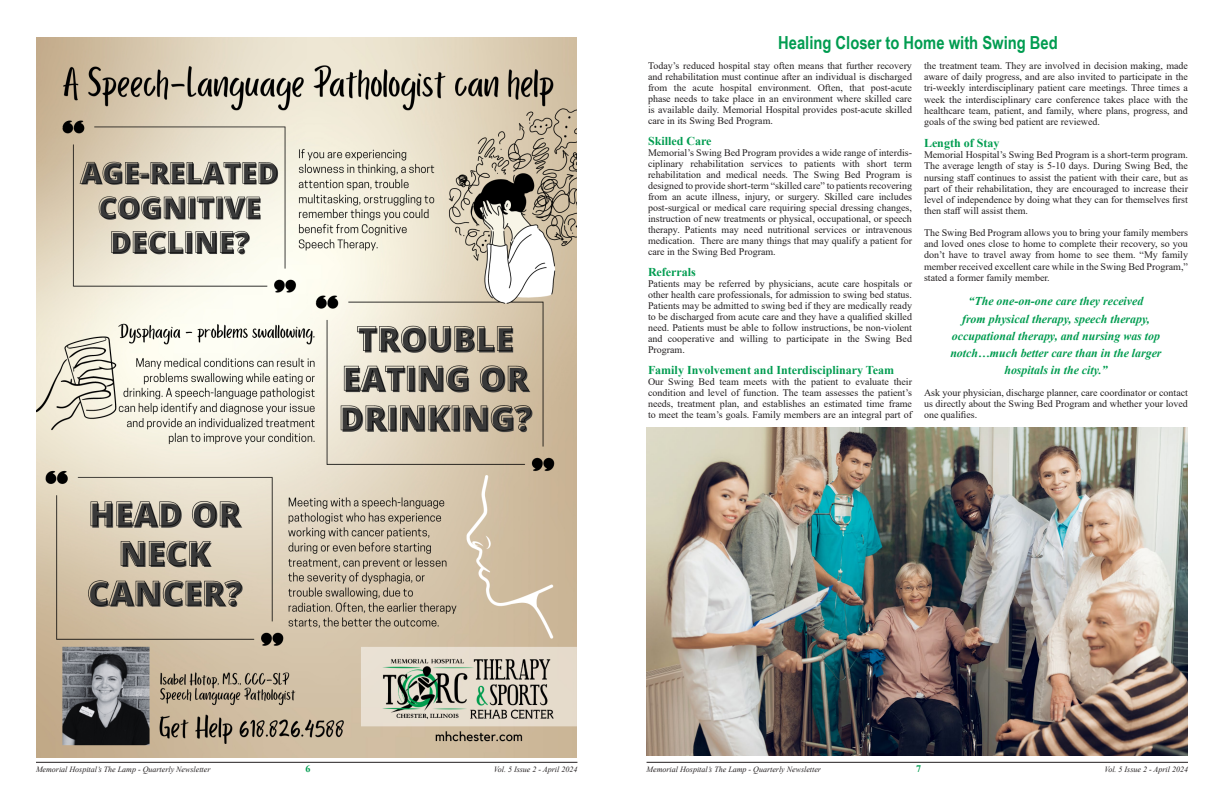
<style>
.page{position:relative;width:1224px;height:792px;background:#fff}
.page>*{position:absolute;margin:0;border:0;box-sizing:border-box;transform-origin:0 0}
.Story_Header{font:700 18px "Arial Narrow";color:#009c50}
.t1{font:italic 700 12px/17.3px "Times New Roman";color:#009c50;text-align:center}
.t2{font:700 12px "Times New Roman";color:#009c50}
.Newsletter_Paragraph_Style{font:10px/11.1px "Times New Roman";color:#231f20;text-align:justify}
.t3{font:700 10px "Times New Roman";color:#009c50}
.t4{font:italic 8px "Times New Roman";color:#231f20}
</style>
<div class="page">
<hr style="left:36px;top:762px;width:541px;height:1px;background:#231f20">
<hr style="left:647px;top:762px;width:541px;height:1px;background:#231f20">
<img style="left:37px;top:38px;width:540px;height:720px">
<img style="left:647px;top:428px;width:541px;height:328px">
<p class="Story_Header" style="left:778px;top:29px;width:281px">Healing Closer to Home with Swing Bed</p>
<p class="Newsletter_Paragraph_Style" style="left:648px;top:60px;width:266px">Today’s reduced hospital stay often means that further recovery and rehabilitation must continue after an individual is discharged from the acute hospital environment. Often, that post-acute phase needs to take place in an environment where skilled care is available daily. Memorial Hospital provides post-acute skilled care in its Swing Bed Program.</p>
<p class="t2" style="left:648px;top:132px;width:65px">Skilled Care</p>
<p class="Newsletter_Paragraph_Style" style="left:648px;top:147px;width:266px">Memorial’s Swing Bed Program provides a wide range of interdis&shy;ciplinary rehabilitation services to patients with short term rehabilitation and medical needs. The Swing Bed Program is designed to provide short-term “skilled care” to patients recovering from an acute illness, injury, or surgery. Skilled care includes post-surgical or medical care requiring special dressing changes, instruction of new treatments or physical, occupational, or speech therapy. Patients may need nutritional services or intravenous medication. There are many things that may qualify a patient for care in the Swing Bed Program.</p>
<p class="t2" style="left:648px;top:263px;width:49px">Referrals</p>
<p class="Newsletter_Paragraph_Style" style="left:648px;top:278px;width:266px">Patients may be referred by physicians, acute care hospitals or other health care professionals, for admission to swing bed status.<br>Patients may be admitted to swing bed if they are medically ready to be discharged from acute care and they have a qualified skilled need. Patients must be able to follow instructions, be non-violent and cooperative and willing to participate in the Swing Bed Program.</p>
<p class="t2" style="left:648px;top:362px;width:248px">Family Involvement and Interdisciplinary Team</p>
<p class="Newsletter_Paragraph_Style" style="left:648px;top:376px;width:266px">Our Swing Bed team meets with the patient to evaluate their condition and level of function. The team assesses the patient’s needs, treatment plan, and establishes an estimated time frame to meet the team’s goals. Family members are an integral part of</p>
<p class="Newsletter_Paragraph_Style" style="left:924px;top:60px;width:266px">the treatment team. They are involved in decision making, made aware of daily progress, and are also invited to participate in the tri-weekly interdisciplinary patient care meetings. Three times a week the interdisciplinary care conference takes place with the healthcare team, patient, and family, where plans, progress, and goals of the swing bed patient are reviewed.</p>
<p class="t2" style="left:924px;top:134px;width:77px">Length of Stay</p>
<p class="Newsletter_Paragraph_Style" style="left:924px;top:149px;width:266px">Memorial Hospital’s Swing Bed Program is a short-term program.<br>The average length of stay is 5-10 days. During Swing Bed, the nursing staff continues to assist the patient with their care, but as part of their rehabilitation, they are encouraged to increase their level of independence by doing what they can for themselves first then staff will assist them.</p>
<p class="Newsletter_Paragraph_Style" style="left:924px;top:226px;width:266px">The Swing Bed Program allows you to bring your family members and loved ones close to home to complete their recovery, so you don’t have to travel away from home to see them. “My family member received excellent care while in the Swing Bed Program,” stated a former family member.</p>
<p class="t1" style="left:950px;top:292px;width:213px">“The one-on-one care they received<br>from physical therapy, speech therapy, occupational therapy, and nursing was top notch…much better care than in the larger hospitals in the city.”</p>
<p class="Newsletter_Paragraph_Style" style="left:924px;top:386px;width:266px">Ask your physician, discharge planner, care coordinator or contact us directly about the Swing Bed Program and whether your loved one qualifies.</p>
<p class="t4" style="left:36px;top:763px;width:176px">Memorial Hospital’s The Lamp - Quarterly Newsletter</p>
<p class="t3" style="left:306px;top:761px;width:6px">6</p>
<p class="t4" style="left:494px;top:763px;width:85px">Vol. 5 Issue 2 - April 2024</p>
<p class="t4" style="left:647px;top:763px;width:176px">Memorial Hospital’s The Lamp - Quarterly Newsletter</p>
<p class="t3" style="left:916px;top:761px;width:6px">7</p>
<p class="t4" style="left:1104px;top:763px;width:85px">Vol. 5 Issue 2 - April 2024</p>
</div>
